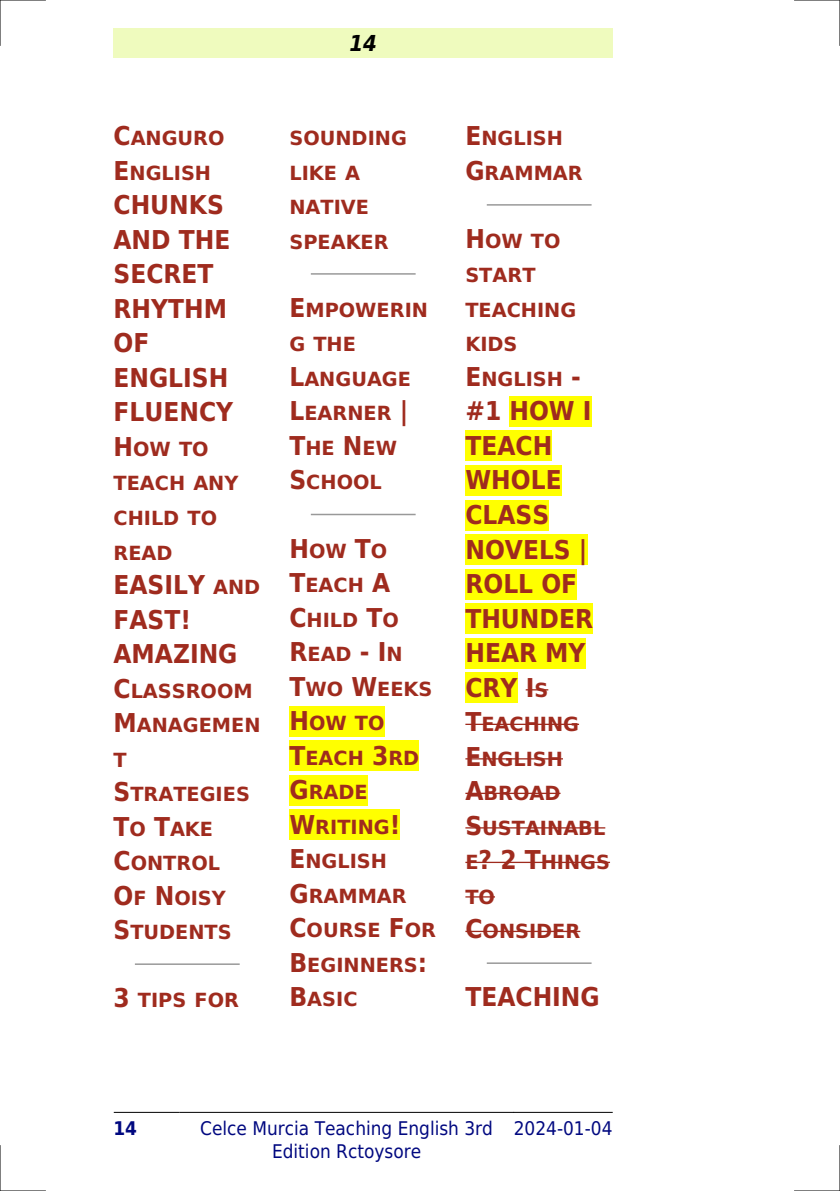
<style>
.page{position:relative;width:840px;height:1191px;background:#fff}
.page>*{position:absolute;margin:0;border:0;box-sizing:border-box;transform-origin:0 0}
.t1{font:700 26px/34.6px "DejaVu Sans Condensed";color:#9f2b1e}
.t2{font:italic 700 22px "DejaVu Sans Condensed";color:#000}
.t3{font:700 19.6px/34.6px "DejaVu Sans Condensed";color:#9f2b1e;scale:1.1 1}
.t4{font:18.8px/22.6px "DejaVu Sans Condensed";color:#000880;text-align:center}
.t5{font:700 18.8px "DejaVu Sans Condensed";color:#000880}
.s1{font-size:26px}
.s2{font-size:19.6px}
</style>
<div class="page">
<div style="left:113px;top:28px;width:499px;height:30px;background:#effbbe"></div>
<hr style="left:114px;top:1112px;width:65px;height:1px;background:#000">
<hr style="left:180px;top:1112px;width:333px;height:1px;background:#000">
<hr style="left:514px;top:1112px;width:98px;height:1px;background:#000">
<hr style="left:135px;top:963px;width:104px;height:2px;background:#999">
<hr style="left:311px;top:273px;width:103px;height:2px;background:#999">
<hr style="left:311px;top:514px;width:103px;height:1px;background:#999">
<div style="left:289px;top:706px;width:95px;height:30px;background:#ff0"></div>
<div style="left:289px;top:740px;width:130px;height:30px;background:#ff0"></div>
<div style="left:289px;top:775px;width:78px;height:30px;background:#ff0"></div>
<div style="left:289px;top:809px;width:111px;height:30px;background:#ff0"></div>
<hr style="left:487px;top:204px;width:103px;height:2px;background:#999">
<div style="left:509px;top:396px;width:82px;height:30px;background:#ff0"></div>
<div style="left:465px;top:431px;width:87px;height:30px;background:#ff0"></div>
<div style="left:465px;top:465px;width:96px;height:30px;background:#ff0"></div>
<div style="left:465px;top:500px;width:84px;height:30px;background:#ff0"></div>
<div style="left:465px;top:534px;width:122px;height:30px;background:#ff0"></div>
<div style="left:465px;top:569px;width:112px;height:30px;background:#ff0"></div>
<div style="left:465px;top:603px;width:127px;height:30px;background:#ff0"></div>
<div style="left:465px;top:638px;width:120px;height:30px;background:#ff0"></div>
<div style="left:465px;top:672px;width:52px;height:30px;background:#ff0"></div>
<svg style="left:525px;top:689px;width:23px;height:1px"></svg>
<hr style="left:465px;top:723px;width:113px;height:2px;background:#9f2b1e">
<hr style="left:465px;top:758px;width:97px;height:1px;background:#9f2b1e">
<hr style="left:465px;top:792px;width:95px;height:2px;background:#9f2b1e">
<hr style="left:465px;top:827px;width:140px;height:1px;background:#9f2b1e">
<hr style="left:465px;top:861px;width:144px;height:2px;background:#9f2b1e">
<svg style="left:465px;top:896px;width:29px;height:1px"></svg>
<hr style="left:465px;top:930px;width:115px;height:2px;background:#9f2b1e">
<hr style="left:487px;top:962px;width:103px;height:2px;background:#999">
<hr style="left:0;top:0;width:45px;height:1px;background:#000">
<hr style="left:794px;top:0;width:45px;height:1px;background:#000">
<hr style="left:0;top:1190px;width:45px;height:1px;background:#000">
<hr style="left:794px;top:1190px;width:45px;height:1px;background:#000">
<hr style="left:0;top:0;width:1px;height:45px;background:#000">
<hr style="left:0;top:1145px;width:1px;height:46px;background:#000">
<hr style="left:839px;top:0;width:1px;height:45px;background:#000">
<hr style="left:839px;top:1145px;width:1px;height:46px;background:#000">
<p class="t3" style="left:113px;top:121px;width:102px"><span class="s1">C</span>ANGURO<br><span class="s1">E</span>NGLISH</p>
<h1 class="t1" style="left:113px;top:188px;width:121px">CHUNKS<br>AND THE<br>SECRET<br>RHYTHM<br>OF<br>ENGLISH<br>FLUENCY</h1>
<p class="t3" style="left:113px;top:432px;width:115px"><span class="s1">H</span>OW TO<br>TEACH ANY<br>CHILD TO<br>READ</p>
<h1 class="t1" style="left:113px;top:568px;width:148px">EASILY <span class="s2">AND<br></span>FAST!<br>AMAZING</h1>
<p class="t3" style="left:113px;top:673px;width:135px"><span class="s1">C</span>LASSROOM<br><span class="s1">M</span>ANAGEMEN<br>T<br><span class="s1">S</span>TRATEGIES<br><span class="s1">T</span>O <span class="s1">T</span>AKE<br><span class="s1">C</span>ONTROL<br><span class="s1">O</span>F <span class="s1">N</span>OISY<br><span class="s1">S</span>TUDENTS</p>
<p class="t3" style="left:113px;top:983px;width:115px"><span class="s1">3</span> TIPS FOR</p>
<p class="t2" style="left:349px;top:30px;width:29px">14</p>
<p class="t3" style="left:289px;top:121px;width:108px">SOUNDING<br>LIKE A<br>NATIVE<br>SPEAKER</p>
<p class="t3" style="left:289px;top:293px;width:127px"><span class="s1">E</span>MPOWERIN<br>G THE<br><span class="s1">L</span>ANGUAGE<br><span class="s1">L</span>EARNER <span class="s1">|<br>T</span>HE <span class="s1">N</span>EW<br><span class="s1">S</span>CHOOL</p>
<p class="t3" style="left:289px;top:533px;width:135px"><span class="s1">H</span>OW <span class="s1">T</span>O<br><span class="s1">T</span>EACH <span class="s1">A<br>C</span>HILD <span class="s1">T</span>O<br><span class="s1">R</span>EAD <span class="s1">- I</span>N<br><span class="s1">T</span>WO <span class="s1">W</span>EEKS<br><span class="s1">H</span>OW TO<br><span class="s1">T</span>EACH <span class="s1">3</span>RD<br><span class="s1">G</span>RADE<br><span class="s1">W</span>RITING<span class="s1">!<br>E</span>NGLISH<br><span class="s1">G</span>RAMMAR<br><span class="s1">C</span>OURSE <span class="s1">F</span>OR<br><span class="s1">B</span>EGINNERS<span class="s1">:<br>B</span>ASIC</p>
<p class="t3" style="left:465px;top:121px;width:108px"><span class="s1">E</span>NGLISH<br><span class="s1">G</span>RAMMAR</p>
<p class="t3" style="left:465px;top:224px;width:106px"><span class="s1">H</span>OW TO<br>START<br>TEACHING<br>KIDS<br><span class="s1">E</span>NGLISH <span class="s1">-</span></p>
<h1 class="t1" style="left:465px;top:394px;width:129px">#1 HOW I<br>TEACH<br>WHOLE<br>CLASS<br>NOVELS |<br>ROLL OF<br>THUNDER<br>HEAR MY<br>CRY I<span class="s2">S</span></h1>
<p class="t3" style="left:465px;top:707px;width:133px"><span class="s1">T</span>EACHING<br><span class="s1">E</span>NGLISH<br><span class="s1">A</span>BROAD<br><span class="s1">S</span>USTAINABL<br>E<span class="s1">? 2 T</span>HINGS<br>TO<br><span class="s1">C</span>ONSIDER</p>
<h1 class="t1" style="left:465px;top:980px;width:136px">TEACHING</h1>
<p class="t5" style="left:113px;top:1117px;width:25px">14</p>
<p class="t4" style="left:200px;top:1117px;width:294px">Celce Murcia Teaching English 3rd<br>Edition Rctoysore</p>
<p class="t4" style="left:513px;top:1117px;width:100px">2024-01-04</p>
</div>
